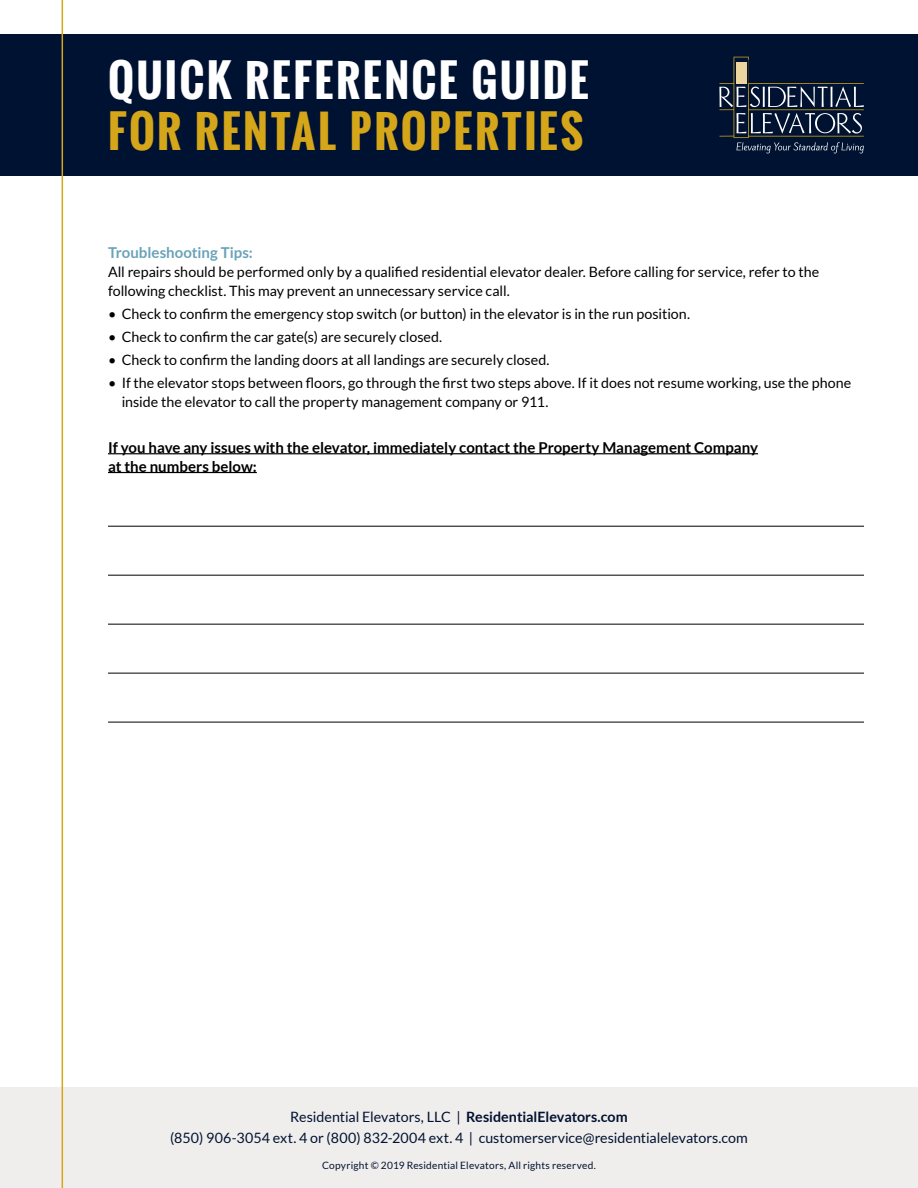
<style>
.page{position:relative;width:918px;height:1188px;background:#fff}
.page>*{position:absolute;margin:0;border:0;box-sizing:border-box;transform-origin:0 0}
.t1{font:700 43.5px "Oswald";letter-spacing:.055em;color:#fff}
.t2{font:700 43.5px "Oswald";letter-spacing:.065em;color:#d5a619}
.t3{font:700 15px/18.8px "Lato";color:#000}
.t4{font:700 15px "Lato";color:#69a3b9}
.t5{font:14.25px/18.8px "Lato";color:#000}
.t6{font:14.25px/20.2px "Lato";color:#001231;text-align:center}
.t7{font:10.2px "Lato";letter-spacing:.02em;color:#001231}
.s1{font-weight:700}
</style>
<div class="page">
<div style="left:0;top:1088px;width:918px;height:100px;background:#f0eeec"></div>
<div style="left:0;top:34px;width:918px;height:142px;background:#001231"></div>
<svg style="left:719px;top:57px;width:145px;height:96px"></svg>
<hr style="left:62px;top:0;width:1px;height:1188px;background:#d5a619">
<hr style="left:108px;top:453px;width:650px;height:1px;background:#000">
<hr style="left:108px;top:472px;width:149px;height:1px;background:#000">
<hr style="left:108px;top:526px;width:756px;height:1px;background:#000">
<hr style="left:108px;top:575px;width:756px;height:1px;background:#000">
<hr style="left:108px;top:624px;width:756px;height:1px;background:#000">
<hr style="left:108px;top:673px;width:756px;height:1px;background:#000">
<hr style="left:108px;top:722px;width:756px;height:1px;background:#000">
<h1 class="t1" style="left:108px;top:47px;width:482px">QUICK REFERENCE GUIDE</h1>
<h1 class="t2" style="left:108px;top:98px;width:477px">FOR RENTAL PROPERTIES</h1>
<p class="t4" style="left:108px;top:244px;width:146px">Troubleshooting Tips:</p>
<p class="t5" style="left:108px;top:262px;width:713px">All repairs should be performed only by a qualified residential elevator dealer. Before calling for service, refer to the following checklist. This may prevent an unnecessary service call.</p>
<p class="t5" style="left:108px;top:304px;width:584px">• Check to confirm the emergency stop switch (or button) in the elevator is in the run position.</p>
<p class="t5" style="left:108px;top:327px;width:336px">• Check to confirm the car gate(s) are securely closed.</p>
<p class="t5" style="left:108px;top:350px;width:443px">• Check to confirm the landing doors at all landings are securely closed.</p>
<p class="t5" style="left:122px;top:373px;width:731px;text-indent:-14px">• If the elevator stops between floors, go through the first two steps above. If it does not resume working, use the phone inside the elevator to call the property management company or 911.</p>
<p class="t3" style="left:108px;top:438px;width:652px">If you have any issues with the elevator, immediately contact the Property Management Company at the numbers below:</p>
<p class="t6" style="left:170px;top:1107px;width:579px">Residential Elevators, LLC | <span class="s1">ResidentialElevators.com<br></span>(850) 906-3054 ext. 4 or (800) 832-2004 ext. 4 | customerservice@residentialelevators.com</p>
<p class="t7" style="left:322px;top:1159px;width:275px">Copyright © 2019 Residential Elevators, All rights reserved.</p>
</div>
